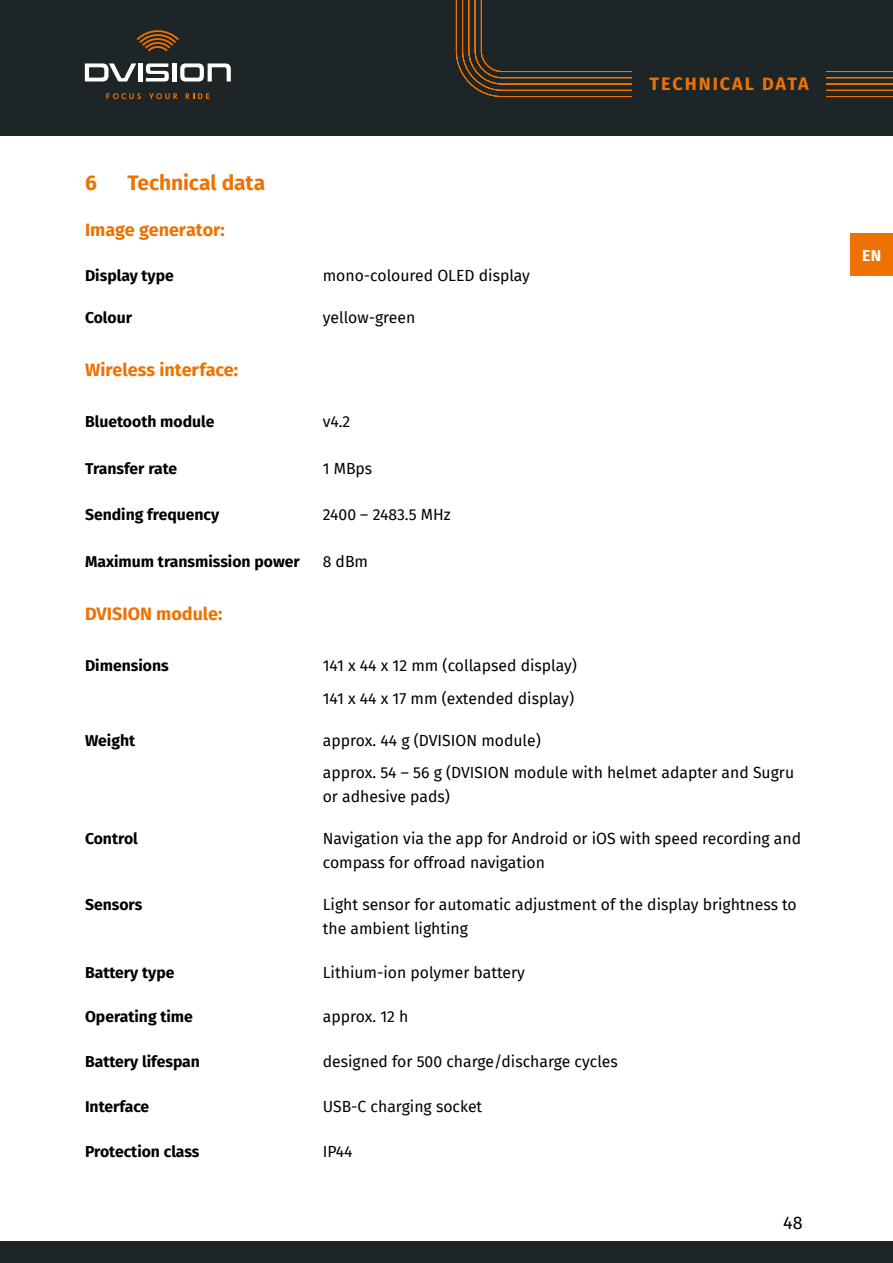
<style>
.page{position:relative;width:893px;height:1263px;background:#fff}
.page>*{position:absolute;margin:0;border:0;box-sizing:border-box;transform-origin:0 0}
.t1{font:700 21px "Fira Sans";letter-spacing:-.005em;color:#ee7203}
.t2{font:700 18px "Fira Sans";color:#ee7203}
.t3{font:700 18px "Fira Sans";letter-spacing:.11em;color:#ee7203}
.t4{font:18px "Fira Sans";color:#000}
.t5{font:15.75px/32.5px "Fira Sans";color:#000}
.t6{font:700 15.75px "Fira Sans";color:#000}
.t7{font:700 15.75px "Fira Sans";color:#fff}
</style>
<div class="page">
<div style="left:0;top:0;width:893px;height:136px;background:#1e2527"></div>
<svg style="left:85px;top:63px;width:51px;height:18px"></svg>
<hr style="left:138px;top:63px;width:4px;height:18px;background:#fff">
<svg style="left:146px;top:63px;width:23px;height:18px"></svg>
<div style="left:172px;top:63px;width:5px;height:18px;background:#fff"></div>
<svg style="left:180px;top:63px;width:51px;height:18px"></svg>
<svg style="left:137px;top:30px;width:42px;height:21px"></svg>
<svg style="left:106px;top:93px;width:35px;height:6px"></svg>
<svg style="left:149px;top:93px;width:28px;height:6px"></svg>
<svg style="left:186px;top:93px;width:23px;height:6px"></svg>
<svg style="left:456px;top:0;width:437px;height:97px"></svg>
<div style="left:632px;top:56px;width:194px;height:51px;background:#1e2527"></div>
<div style="left:0;top:1242px;width:893px;height:21px;background:#1e2527"></div>
<div style="left:850px;top:233px;width:43px;height:42px;background:#ee7203"></div>
<p class="t3" style="left:650px;top:69px;width:161px">TECHNICAL DATA</p>
<h1 class="t1" style="left:85px;top:165px;width:13px">6</h1>
<h1 class="t1" style="left:128px;top:165px;width:139px">Technical data</h1>
<p class="t2" style="left:85px;top:214px;width:141px">Image generator:</p>
<p class="t6" style="left:85px;top:262px;width:90px">Display type</p>
<p class="t5" style="left:323px;top:259px;width:209px">mono-coloured OLED display</p>
<p class="t6" style="left:85px;top:305px;width:49px">Colour</p>
<p class="t5" style="left:323px;top:301px;width:94px">yellow-green</p>
<p class="t2" style="left:85px;top:354px;width:155px">Wireless interface:</p>
<p class="t6" style="left:85px;top:408px;width:131px">Bluetooth module</p>
<p class="t5" style="left:323px;top:405px;width:29px">v4.2</p>
<p class="t6" style="left:85px;top:455px;width:94px">Transfer rate</p>
<p class="t5" style="left:323px;top:451px;width:51px">1 MBps</p>
<p class="t6" style="left:85px;top:502px;width:136px">Sending frequency</p>
<p class="t5" style="left:323px;top:498px;width:130px">2400 – 2483.5 MHz</p>
<p class="t6" style="left:85px;top:548px;width:216px">Maximum transmission power</p>
<p class="t5" style="left:323px;top:545px;width:47px">8 dBm</p>
<p class="t2" style="left:85px;top:599px;width:139px">DVISION module:</p>
<p class="t6" style="left:85px;top:653px;width:85px">Dimensions</p>
<p class="t5" style="left:323px;top:649px;width:256px">141 x 44 x 12 mm (collapsed display)<br>141 x 44 x 17 mm (extended display)</p>
<p class="t6" style="left:85px;top:727px;width:52px">Weight</p>
<p class="t5" style="left:323px;top:724px;width:473px">approx. 44 g (DVISION module)<br>approx. 54 – 56 g (DVISION module with helmet adapter and Sugru</p>
<p class="t5" style="left:323px;top:780px;width:129px">or adhesive pads)</p>
<p class="t6" style="left:85px;top:825px;width:54px">Control</p>
<p class="t5" style="left:323px;top:826px;width:480px;line-height:24px">Navigation via the app for Android or iOS with speed recording and compass for offroad navigation</p>
<p class="t6" style="left:85px;top:891px;width:59px">Sensors</p>
<p class="t5" style="left:323px;top:891px;width:476px;line-height:24px">Light sensor for automatic adjustment of the display brightness to the ambient lighting</p>
<p class="t6" style="left:85px;top:959px;width:91px">Battery type</p>
<p class="t5" style="left:323px;top:955px;width:204px">Lithium-ion polymer battery</p>
<p class="t6" style="left:85px;top:1004px;width:109px">Operating time</p>
<p class="t5" style="left:323px;top:1000px;width:87px">approx. 12 h</p>
<p class="t6" style="left:85px;top:1048px;width:116px">Battery lifespan</p>
<p class="t5" style="left:323px;top:1045px;width:296px">designed for 500 charge/discharge cycles</p>
<p class="t6" style="left:85px;top:1093px;width:66px">Interface</p>
<p class="t5" style="left:323px;top:1090px;width:161px">USB-C charging socket</p>
<p class="t6" style="left:85px;top:1138px;width:116px">Protection class</p>
<p class="t5" style="left:323px;top:1135px;width:31px">IP44</p>
<p class="t4" style="left:783px;top:1209px;width:21px">48</p>
<p class="t7" style="left:862px;top:243px;width:20px">EN</p>
</div>
